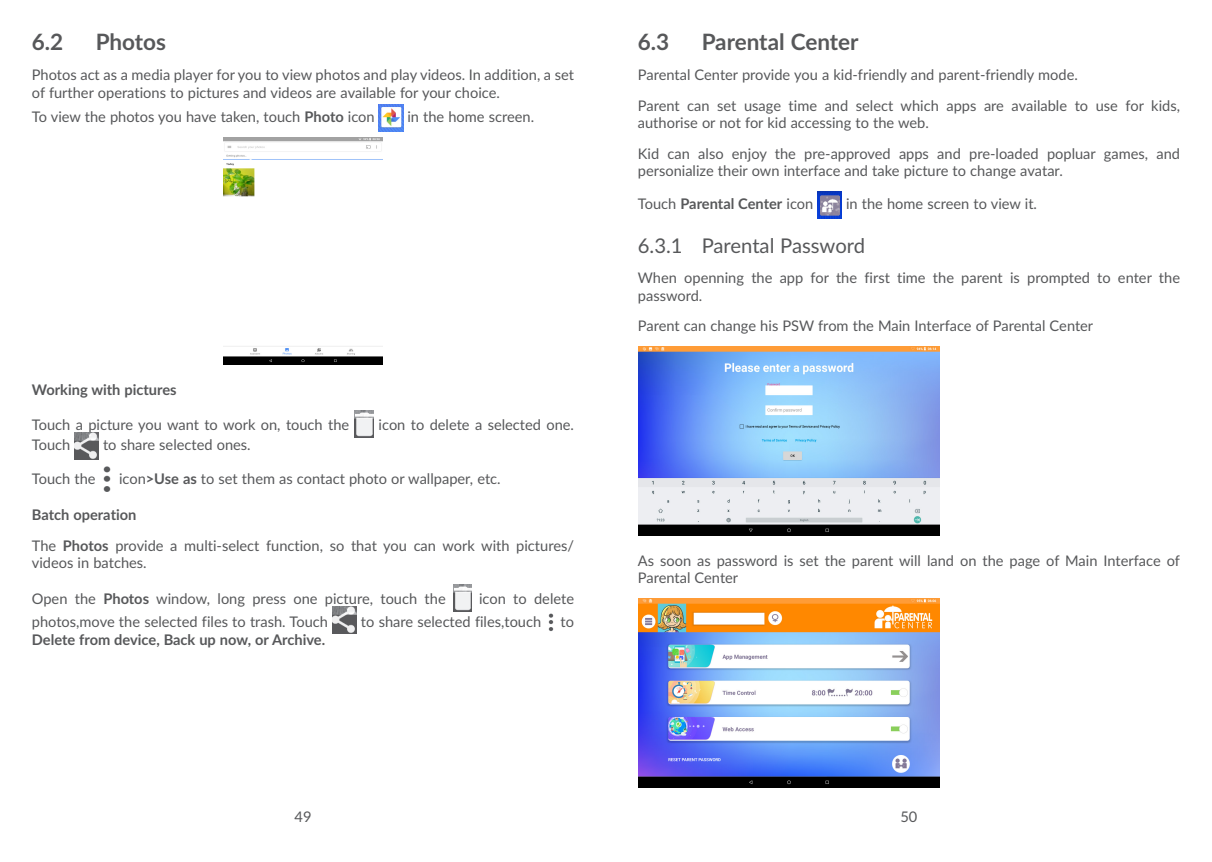
<style>
.page{position:relative;width:1212px;height:862px;background:#fff}
.page>*{position:absolute;margin:0;border:0;box-sizing:border-box;transform-origin:0 0}
.t1{font:700 22.5px "Lato";color:#57585a}
.t2{font:20.25px "Lato";color:#57585a}
.Body{font:14.62px/17.6px "Lato";color:#57585a}
.Body-2{font:700 14.62px "Lato";color:#57585a}
.Heading_3{font:700 14.62px "Lato";color:#57585a}
.s1{font-weight:700}
.s2{font-weight:400}
</style>
<div class="page">
<img style="left:817px;top:192px;width:25px;height:27px">
<img style="left:638px;top:347px;width:301px;height:188px">
<img style="left:638px;top:598px;width:301px;height:188px">
<img style="left:379px;top:104px;width:24px;height:27px">
<img style="left:223px;top:137px;width:160px;height:227px">
<img style="left:355px;top:410px;width:18px;height:27px">
<img style="left:74px;top:432px;width:25px;height:27px">
<img style="left:103px;top:466px;width:8px;height:25px">
<img style="left:453px;top:584px;width:19px;height:27px">
<img style="left:332px;top:606px;width:25px;height:27px">
<img style="left:548px;top:613px;width:6px;height:18px">
<p class="t1" style="left:32px;top:25px;width:33px">6.2</p>
<p class="t1" style="left:96px;top:25px;width:72px">Photos</p>
<p class="Body" style="left:32px;top:66px;width:544px">Photos act as a media player for you to view photos and play videos. In addition, a set of further operations to pictures and videos are available for your choice.</p>
<p class="Body" style="left:32px;top:107px;width:344px">To view the photos you have taken, touch <span class="s1">Photo</span> icon</p>
<p class="Body" style="left:407px;top:107px;width:128px">in the home screen.</p>
<p class="Heading_3" style="left:32px;top:378px;width:146px">Working with pictures</p>
<p class="Body" style="left:32px;top:415px;width:319px">Touch a picture you want to work on, touch the</p>
<p class="Body" style="left:379px;top:415px;width:197px">icon to delete a selected one.</p>
<p class="Body" style="left:32px;top:435px;width:40px">Touch</p>
<p class="Body" style="left:103px;top:435px;width:149px">to share selected ones.</p>
<p class="Body" style="left:32px;top:468px;width:65px">Touch the</p>
<p class="Body" style="left:119px;top:468px;width:383px">icon<span class="s1">&gt;Use as</span> to set them as contact photo or wallpaper, etc.</p>
<p class="Heading_3" style="left:32px;top:504px;width:106px">Batch operation</p>
<p class="Body" style="left:32px;top:535px;width:544px">The <span class="s1">Photos</span> provide a multi-select function, so that you can work with pictures/ videos in batches.</p>
<p class="Body" style="left:32px;top:588px;width:415px">Open the <span class="s1">Photos</span> window, long press one picture, touch the</p>
<p class="Body" style="left:479px;top:588px;width:96px">icon to delete</p>
<p class="Body" style="left:32px;top:612px;width:298px">photos,move the selected files to trash. Touch</p>
<p class="Body" style="left:361px;top:612px;width:182px">to share selected files,touch</p>
<p class="Body" style="left:561px;top:612px;width:15px">to</p>
<p class="Body-2" style="left:32px;top:628px;width:295px">Delete from device, Back up now, or Archive.</p>
<p class="t1" style="left:638px;top:25px;width:33px">6.3</p>
<p class="t1" style="left:702px;top:25px;width:158px">Parental Center</p>
<p class="Body" style="left:638px;top:66px;width:441px">Parental Center provide you a kid-friendly and parent-friendly mode.</p>
<p class="Body" style="left:638px;top:96px;width:544px">Parent can set usage time and select which apps are available to use for kids, authorise or not for kid accessing to the web.</p>
<p class="Body" style="left:638px;top:144px;width:544px">Kid can also enjoy the pre-approved apps and pre-loaded popluar games, and personialize their own interface and take picture to change avatar.</p>
<p class="Body-2" style="left:638px;top:193px;width:177px"><span class="s2">Touch</span> Parental Center <span class="s2">icon</span></p>
<p class="Body" style="left:846px;top:194px;width:192px">in the home screen to view it.</p>
<p class="t2" style="left:638px;top:231px;width:229px">6.3.1 Parental Password</p>
<p class="Body" style="left:638px;top:268px;width:544px">When openning the app for the first time the parent is prompted to enter the password.</p>
<p class="Body" style="left:638px;top:316px;width:457px">Parent can change his PSW from the Main Interface of Parental Center</p>
<p class="Body" style="left:638px;top:550px;width:544px">As soon as password is set the parent will land on the page of Main Interface of<br>Parental Center</p>
<p class="Body" style="left:294px;top:806px;width:18px">49</p>
<p class="Body" style="left:900px;top:806px;width:18px">50</p>
</div>
